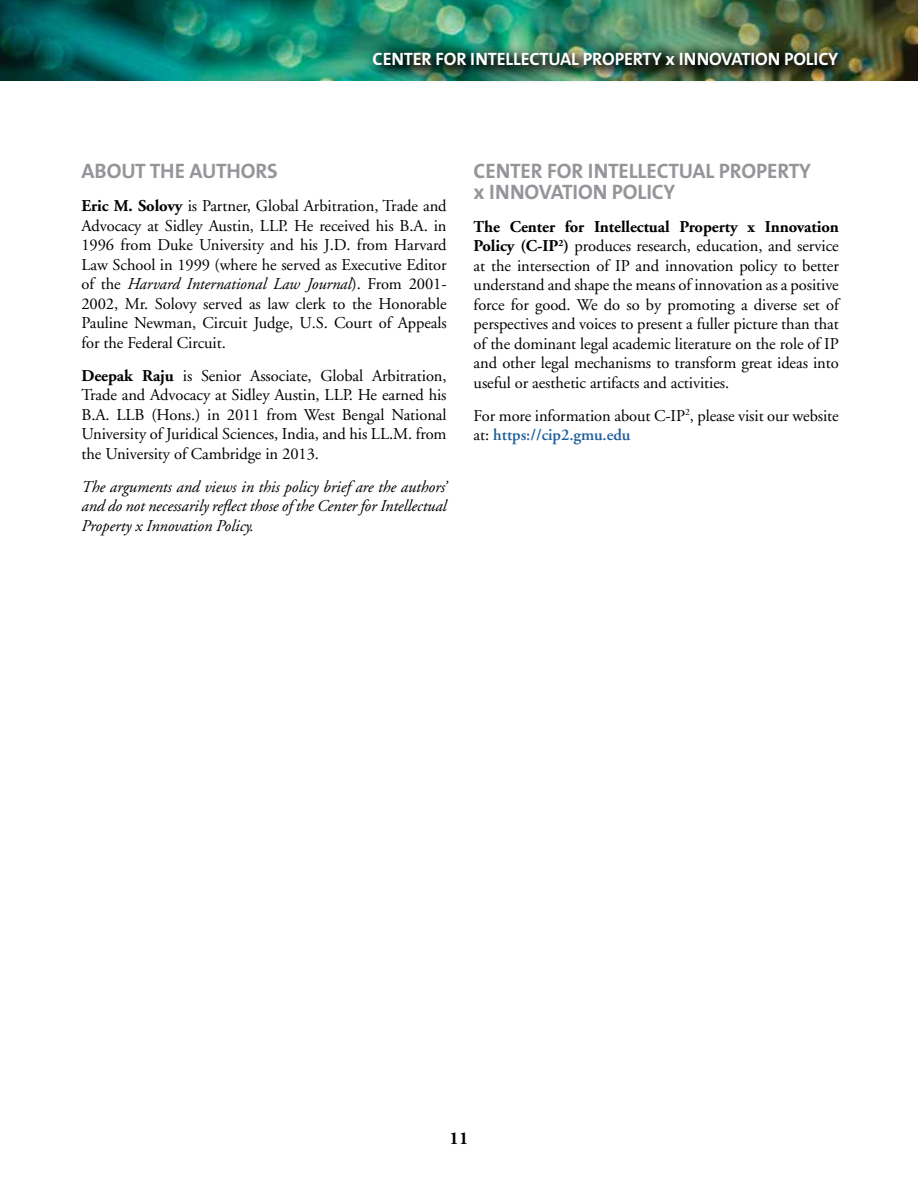
<style>
.page{position:relative;width:918px;height:1188px;background:#fff}
.page>*{position:absolute;margin:0;border:0;box-sizing:border-box;transform-origin:0 0}
.t1{font:700 21px/21px "The Sans B7";letter-spacing:-.005em;color:#939598}
.t2{font:700 18px "The Sans B7";letter-spacing:-.005em;color:#fff}
.t3{font:700 18px "Adobe Garamond";color:#000}
.t4{font:16.5px/19.5px "Adobe Garamond";letter-spacing:-.005em;color:#000;text-align:justify}
.t5{font:italic 16.5px/19.5px "Adobe Garamond";letter-spacing:-.005em;color:#000;text-align:justify}
.s1{font-weight:700}
.s2{font-style:italic}
.s3{font-weight:600;color:#215e9e}
</style>
<div class="page">
<img style="left:0;top:0;width:918px;height:81px">
<img style="left:364px;top:42px;width:493px;height:39px">
<p class="t2" style="left:373px;top:49px;width:467px">CENTER FOR INTELLECTUAL PROPERTY x INNOVATION POLICY</p>
<p class="t1" style="left:81px;top:162px;width:198px">ABOUT THE AUTHORS</p>
<p class="t4" style="left:81px;top:197px;width:367px"><span class="s1">Eric M. Solovy</span> is Partner, Global Arbitration, Trade and Advocacy at Sidley Austin, LLP. He received his B.A. in 1996 from Duke University and his J.D. from Harvard Law School in 1999 (where he served as Executive Editor of the <span class="s2">Harvard International Law Journal</span>). From 2001- 2002, Mr. Solovy served as law clerk to the Honorable Pauline Newman, Circuit Judge, U.S. Court of Appeals for the Federal Circuit.</p>
<p class="t4" style="left:81px;top:366px;width:367px"><span class="s1">Deepak Raju</span> is Senior Associate, Global Arbitration, Trade and Advocacy at Sidley Austin, LLP. He earned his B.A. LLB (Hons.) in 2011 from West Bengal National University of Juridical Sciences, India, and his LL.M. from the University of Cambridge in 2013.</p>
<p class="t5" style="left:81px;top:478px;width:367px">The arguments and views in this policy brief are the authors’ and do not necessarily reflect those of the Center for Intellectual Property x Innovation Policy.</p>
<p class="t1" style="left:474px;top:161px;width:339px">CENTER FOR INTELLECTUAL PROPERTY x INNOVATION POLICY</p>
<p class="t4" style="left:474px;top:217px;width:367px"><span class="s1">The Center for Intellectual Property x Innovation Policy (C-IP</span><sup>2</sup><span class="s1">)</span> produces research, education, and service at the intersection of IP and innovation policy to better understand and shape the means of innovation as a positive force for good. We do so by promoting a diverse set of perspectives and voices to present a fuller picture than that of the dominant legal academic literature on the role of IP and other legal mechanisms to transform great ideas into useful or aesthetic artifacts and activities.</p>
<p class="t4" style="left:474px;top:406px;width:367px">For more information about C-IP<sup>2</sup>, please visit our website at: <span class="s3">https://cip2.gmu.edu</span></p>
<p class="t3" style="left:450px;top:1129px;width:20px">11</p>
</div>
